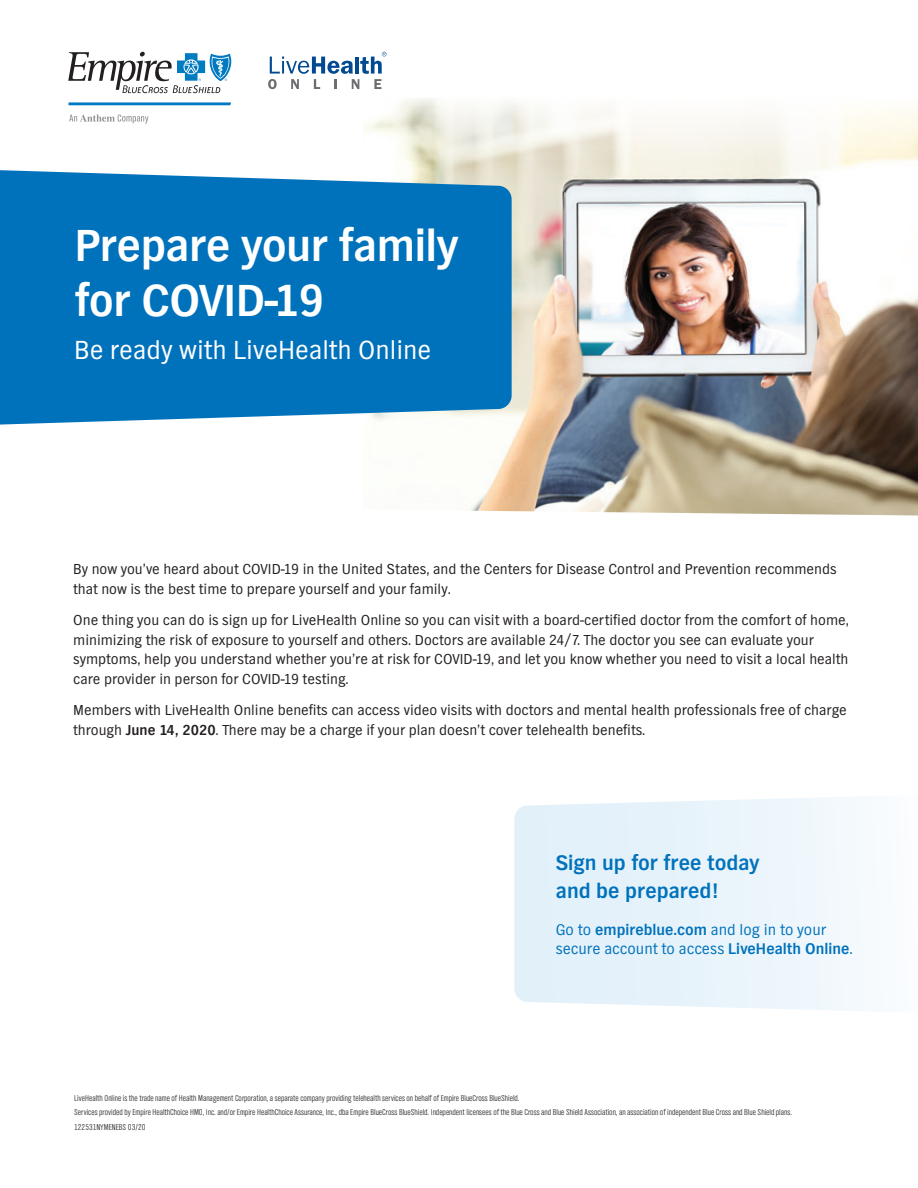
<style>
.page{position:relative;width:918px;height:1188px;background:#fff}
.page>*{position:absolute;margin:0;border:0;box-sizing:border-box;transform-origin:0 0}
.Head_Sub__10_13{font:700 46.65px/54.3px "TV Nord EF";letter-spacing:-.01em;color:#fff}
.Head_Sub__10_13-2{font:27.15px "TV Nord EF";color:#fff}
.Head__12_13{font:700 21.9px/27.6px "TV Nord EF";color:#0072bc}
.Body_copy{font:16.05px/18.9px "TV Nord EF";color:#0072bc}
.Body_copy-2{font:15px/19.5px "TV Nord EF";color:#231f20}
.Tags_Source{font:300 8.7px/15.3px "TV Nord Cond EF";color:#231f20}
.Tags{font:300 8.7px "TV Nord Cond EF";color:#231f20}
.s1{font-weight:700}
</style>
<div class="page">
<img style="left:363px;top:98px;width:555px;height:417px">
<svg style="left:268px;top:52px;width:119px;height:37px"></svg>
<svg style="left:68px;top:52px;width:163px;height:41px"></svg>
<svg style="left:69px;top:114px;width:80px;height:10px"></svg>
<svg style="left:68px;top:102px;width:163px;height:3px"></svg>
<svg style="left:514px;top:797px;width:350px;height:214px;fill:#e8f3fb"></svg>
<svg style="left:0;top:169px;width:512px;height:256px;background:#107abf"></svg>
<p class="Head_Sub__10_13" style="left:75px;top:219px;width:385px">Prepare your family for COVID-19</p>
<p class="Head_Sub__10_13-2" style="left:74px;top:335px;width:359px">Be ready with LiveHealth Online</p>
<p class="Body_copy-2" style="left:73px;top:559px;width:765px">By now you’ve heard about COVID-19 in the United States, and the Centers for Disease Control and Prevention recommends that now is the best time to prepare yourself and your family.</p>
<p class="Body_copy-2" style="left:73px;top:610px;width:777px">One thing you can do is sign up for LiveHealth Online so you can visit with a board-certified doctor from the comfort of home, minimizing the risk of exposure to yourself and others. Doctors are available 24/7. The doctor you see can evaluate your symptoms, help you understand whether you’re at risk for COVID-19, and let you know whether you need to visit a local health care provider in person for COVID-19 testing.</p>
<p class="Body_copy-2" style="left:73px;top:700px;width:775px">Members with LiveHealth Online benefits can access video visits with doctors and mental health professionals free of charge through <span class="s1">June 14, 2020</span>. There may be a charge if your plan doesn’t cover telehealth benefits.</p>
<p class="Head__12_13" style="left:556px;top:849px;width:205px">Sign up for free today and be prepared!</p>
<p class="Body_copy" style="left:556px;top:921px;width:298px">Go to <span class="s1">empireblue.com</span> and log in to your secure account to access <span class="s1">LiveHealth Online</span>.</p>
<p class="Tags" style="left:74px;top:1094px;width:447px">LiveHealth Online is the trade name of Health Management Corporation, a separate company providing telehealth services on behalf of Empire BlueCross BlueShield.</p>
<p class="Tags_Source" style="left:74px;top:1104px;width:719px">Services provided by Empire HealthChoice HMO, Inc. and/or Empire HealthChoice Assurance, Inc., dba Empire BlueCross BlueShield. Independent licensees of the Blue Cross and Blue Shield Association, an association of independent Blue Cross and Blue Shield plans.<br>122531NYMENEBS 03/20</p>
</div>
